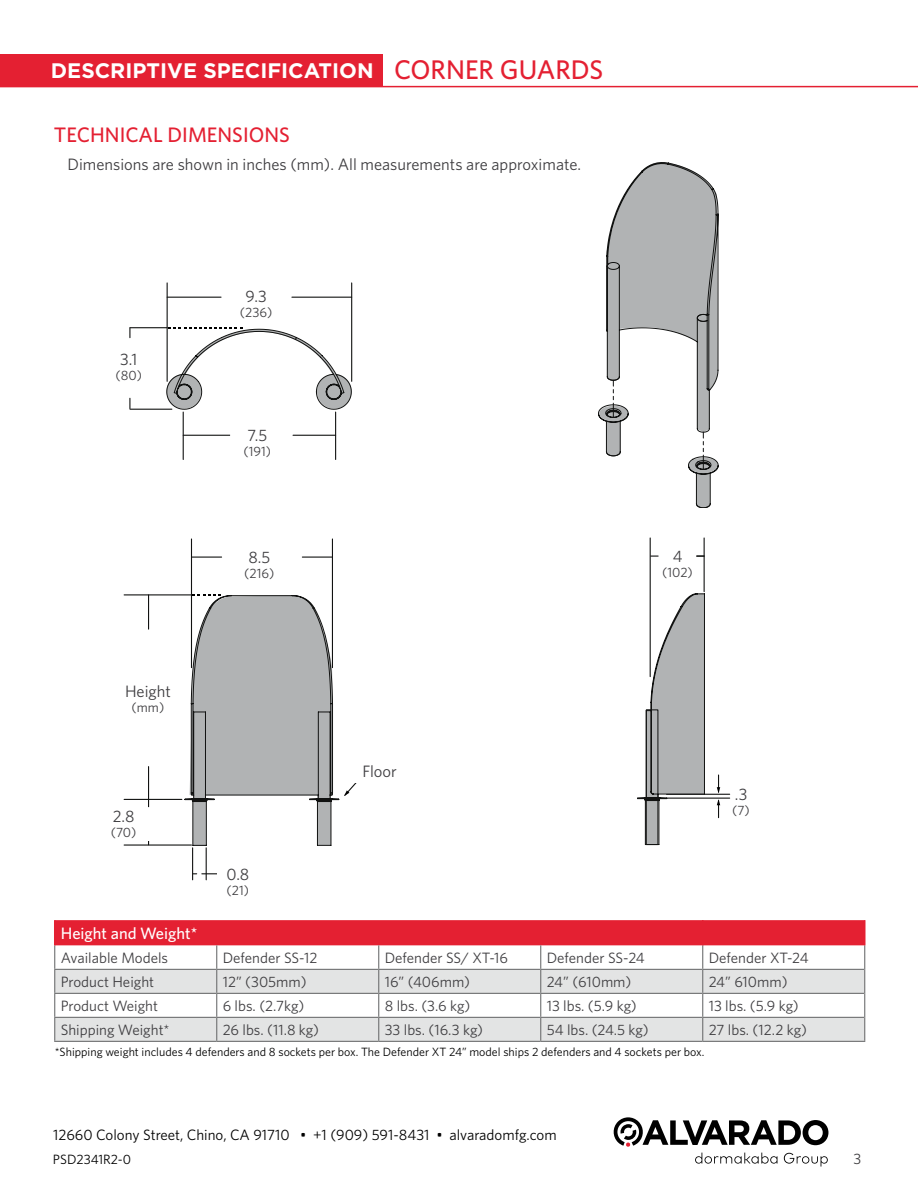
<style>
.page{position:relative;width:918px;height:1188px;background:#fff}
.page>*{position:absolute;margin:0;border:0;box-sizing:border-box;transform-origin:0 0}
.t1{font:700 21px "Gotham";color:#fff}
.t2{font:500 21px "Whitney";color:#e42032}
.t3{font:16.5px "Whitney";color:#3e3d40}
.t4{font:500 16.5px "Whitney";color:#fff}
.t5{font:15px "Whitney";color:#3e3d40}
.t6{font:15px "Whitney";color:#000}
.t7{font:13.5px "Whitney";color:#3e3d40}
.t8{font:13.5px "Whitney";color:#000}
.t9{font:12px "Whitney";color:#000}
.s1{font-family:"Whitney";font-weight:500;font-size:27px;color:#e42032}
</style>
<div class="page">
<div style="left:0;top:54px;width:383px;height:32px;background:#e42032"></div>
<svg style="left:613px;top:1117px;width:215px;height:30px"></svg>
<svg style="left:695px;top:1153px;width:82px;height:11px"></svg>
<svg style="left:784px;top:1153px;width:44px;height:14px"></svg>
<hr style="left:0;top:86px;width:918px;height:1px;background:#e42032">
<svg style="left:598px;top:162px;width:121px;height:346px"></svg>
<hr style="left:192px;top:557px;width:30px;height:1px;background:#111211">
<hr style="left:191px;top:539px;width:1px;height:129px;background:#111211">
<hr style="left:302px;top:557px;width:30px;height:1px;background:#111211">
<hr style="left:332px;top:539px;width:1px;height:129px;background:#111211">
<hr style="left:148px;top:767px;width:1px;height:44px;background:#111211">
<hr style="left:124px;top:799px;width:58px;height:1px;background:#111211">
<hr style="left:192px;top:848px;width:1px;height:32px;background:#111211">
<hr style="left:202px;top:873px;width:32px;height:1px;background:#111211">
<hr style="left:206px;top:848px;width:1px;height:32px;background:#111211">
<hr style="left:148px;top:595px;width:1px;height:34px;background:#111211">
<hr style="left:124px;top:594px;width:67px;height:1px;background:#111211">
<hr style="left:124px;top:844px;width:67px;height:2px;background:#111211">
<svg style="left:184px;top:594px;width:173px;height:252px"></svg>
<hr style="left:704px;top:538px;width:1px;height:54px;background:#111211">
<hr style="left:650px;top:538px;width:1px;height:139px;background:#111211">
<hr style="left:667px;top:798px;width:63px;height:1px;background:#111211">
<hr style="left:667px;top:794px;width:63px;height:1px;background:#111211">
<svg style="left:637px;top:592px;width:68px;height:253px"></svg>
<div style="left:646px;top:710px;width:12px;height:135px;border:1px solid #111211"></div>
<svg style="left:717px;top:775px;width:3px;height:18px"></svg>
<svg style="left:717px;top:799px;width:3px;height:19px"></svg>
<hr style="left:292px;top:297px;width:60px;height:1px;background:#111211">
<hr style="left:167px;top:297px;width:54px;height:1px;background:#111211">
<hr style="left:351px;top:283px;width:1px;height:98px;background:#111211">
<hr style="left:167px;top:283px;width:1px;height:98px;background:#111211">
<hr style="left:183px;top:435px;width:48px;height:1px;background:#111211">
<hr style="left:130px;top:327px;width:37px;height:1px;background:#111211">
<svg style="left:166px;top:327px;width:186px;height:83px"></svg>
<hr style="left:130px;top:409px;width:42px;height:1px;background:#111211">
<hr style="left:293px;top:435px;width:43px;height:1px;background:#111211">
<hr style="left:183px;top:412px;width:1px;height:47px;background:#111211">
<hr style="left:335px;top:412px;width:1px;height:47px;background:#111211">
<div style="left:353px;top:764px;width:53px;height:18px;background:#fff"></div>
<div style="left:218px;top:866px;width:40px;height:33px;background:#fff"></div>
<svg style="left:54px;top:920px;width:811px;height:121px"></svg>
<hr style="left:54px;top:1041px;width:163px;height:1px;background:#707172">
<hr style="left:217px;top:1041px;width:162px;height:1px;background:#707172">
<hr style="left:379px;top:1041px;width:162px;height:1px;background:#707172">
<hr style="left:541px;top:1041px;width:162px;height:1px;background:#707172">
<hr style="left:703px;top:1041px;width:162px;height:1px;background:#707172">
<h1 class="t1" style="left:51px;top:57px;width:554px">DESCRIPTIVE SPECIFICATION <span class="s1">CORNER GUARDS</span></h1>
<h1 class="t2" style="left:54px;top:121px;width:237px">TECHNICAL DIMENSIONS</h1>
<p class="t3" style="left:67px;top:153px;width:515px">Dimensions are shown in inches (mm). All measurements are approximate.</p>
<p class="t3" style="left:120px;top:348px;width:19px">3.1</p>
<p class="t7" style="left:115px;top:366px;width:28px">(80)</p>
<p class="t3" style="left:125px;top:681px;width:47px">Height</p>
<p class="t7" style="left:132px;top:699px;width:34px">(mm)</p>
<p class="t3" style="left:113px;top:805px;width:23px">2.8</p>
<p class="t7" style="left:111px;top:823px;width:27px">(70)</p>
<p class="t3" style="left:246px;top:285px;width:23px">9.3</p>
<p class="t7" style="left:240px;top:303px;width:34px">(236)</p>
<p class="t3" style="left:247px;top:425px;width:21px">7.5</p>
<p class="t7" style="left:243px;top:443px;width:29px">(191)</p>
<p class="t3" style="left:248px;top:546px;width:23px">8.5</p>
<p class="t7" style="left:244px;top:564px;width:32px">(216)</p>
<p class="t3" style="left:226px;top:863px;width:24px">0.8</p>
<p class="t7" style="left:227px;top:881px;width:24px">(21)</p>
<p class="t3" style="left:362px;top:760px;width:36px">Floor</p>
<p class="t3" style="left:673px;top:546px;width:11px">4</p>
<p class="t7" style="left:662px;top:564px;width:32px">(102)</p>
<p class="t3" style="left:735px;top:783px;width:14px">.3</p>
<p class="t7" style="left:732px;top:801px;width:19px">(7)</p>
<p class="t4" style="left:61px;top:923px;width:138px">Height and Weight*</p>
<p class="t5" style="left:61px;top:948px;width:109px">Available Models</p>
<p class="t5" style="left:223px;top:948px;width:96px">Defender SS-12</p>
<p class="t5" style="left:385px;top:948px;width:125px">Defender SS/ XT-16</p>
<p class="t5" style="left:547px;top:948px;width:99px">Defender SS-24</p>
<p class="t5" style="left:709px;top:948px;width:101px">Defender XT-24</p>
<p class="t5" style="left:61px;top:972px;width:95px">Product Height</p>
<p class="t5" style="left:223px;top:972px;width:85px">12” (305mm)</p>
<p class="t5" style="left:385px;top:972px;width:87px">16” (406mm)</p>
<p class="t5" style="left:547px;top:972px;width:86px">24” (610mm)</p>
<p class="t5" style="left:709px;top:972px;width:80px">24” 610mm)</p>
<p class="t5" style="left:61px;top:996px;width:99px">Product Weight</p>
<p class="t5" style="left:223px;top:996px;width:83px">6 lbs. (2.7kg)</p>
<p class="t5" style="left:385px;top:996px;width:87px">8 lbs. (3.6 kg)</p>
<p class="t5" style="left:547px;top:996px;width:92px">13 lbs. (5.9 kg)</p>
<p class="t5" style="left:709px;top:996px;width:92px">13 lbs. (5.9 kg)</p>
<p class="t5" style="left:61px;top:1020px;width:110px">Shipping Weight*</p>
<p class="t5" style="left:223px;top:1020px;width:98px">26 lbs. (11.8 kg)</p>
<p class="t5" style="left:385px;top:1020px;width:100px">33 lbs. (16.3 kg)</p>
<p class="t5" style="left:547px;top:1020px;width:104px">54 lbs. (24.5 kg)</p>
<p class="t5" style="left:709px;top:1020px;width:100px">27 lbs. (12.2 kg)</p>
<p class="t9" style="left:55px;top:1044px;width:651px">*Shipping weight includes 4 defenders and 8 sockets per box. The Defender XT 24” model ships 2 defenders and 4 sockets per box.</p>
<p class="t6" style="left:53px;top:1125px;width:505px">12660 Colony Street, Chino, CA 91710 • +1 (909) 591-8431 • alvaradomfg.com</p>
<p class="t8" style="left:53px;top:1150px;width:80px">PSD2341R2-0</p>
<p class="t5" style="left:854px;top:1148px;width:9px">3</p>
</div>
